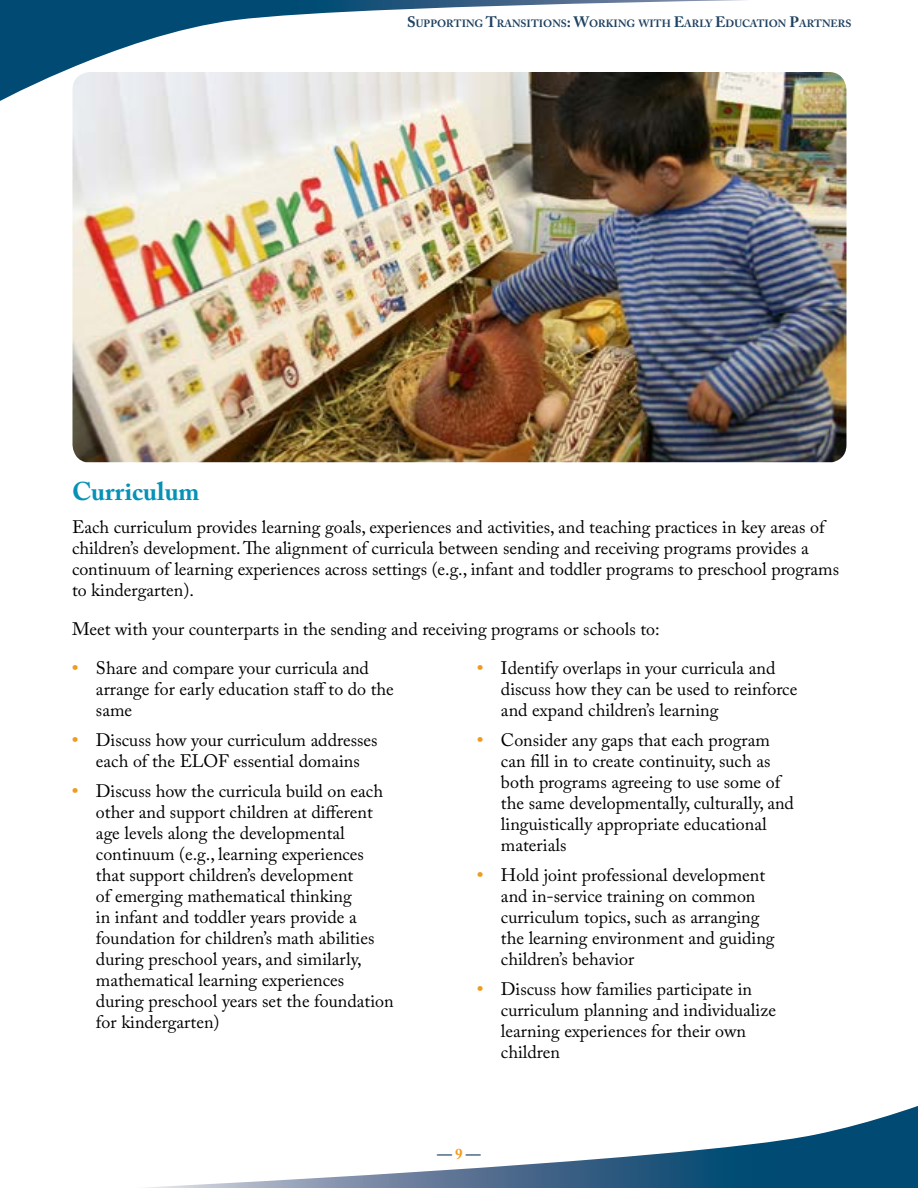
<style>
.page{position:relative;width:918px;height:1188px;background:#fff}
.page>*{position:absolute;margin:0;border:0;box-sizing:border-box;transform-origin:0 0}
.t1{font:700 25.5px "Adobe Caslon Pro";color:#0692b6}
.t2{font:18px/21px "Adobe Caslon Pro";color:#000}
.t3{font:700 15px "Adobe Caslon Pro";color:#1f4161}
.t4{font:700 10.5px "Adobe Caslon Pro";color:#1f4161}
.s1{font-size:15px}
.s2{font-weight:700;color:#f09b1f}
.s3{color:#f09b1f}
</style>
<div class="page">
<svg style="left:0;top:0;width:847px;height:108px"></svg>
<svg style="left:145px;top:1106px;width:773px;height:82px"></svg>
<img style="left:72px;top:72px;width:774px;height:390px">
<h2 class="t1" style="left:72px;top:477px;width:129px">Curriculum</h2>
<p class="t4" style="left:407px;top:17px;width:444px"><span class="s1">S</span>UPPORTING <span class="s1">T</span>RANSITIONS<span class="s1">: W</span>ORKING WITH <span class="s1">E</span>ARLY <span class="s1">E</span>DUCATION <span class="s1">P</span>ARTNERS</p>
<p class="t2" style="left:72px;top:517px;width:769px">Each curriculum provides learning goals, experiences and activities, and teaching practices in key areas of children’s development. The alignment of curricula between sending and receiving programs provides a continuum of learning experiences across settings (e.g., infant and toddler programs to preschool programs to kindergarten).</p>
<p class="t2" style="left:72px;top:619px;width:589px">Meet with your counterparts in the sending and receiving programs or schools to:</p>
<p class="t2" style="left:96px;top:658px;width:299px;text-indent:-24px"><span class="s2">•</span> Share and compare your curricula and arrange for early education staff to do the same</p>
<p class="t2" style="left:72px;top:730px;width:307px;text-align:center"><span class="s2">•</span> Discuss how your curriculum addresses each of the ELOF essential domains</p>
<p class="t2" style="left:96px;top:781px;width:299px;text-indent:-24px"><span class="s2">•</span> Discuss how the curricula build on each other and support children at different age levels along the developmental continuum (e.g., learning experiences that support children’s development<br>of emerging mathematical thinking<br>in infant and toddler years provide a foundation for children’s math abilities during preschool years, and similarly, mathematical learning experiences during preschool years set the foundation for kindergarten)</p>
<p class="t2" style="left:501px;top:658px;width:298px;text-indent:-24px"><span class="s2">•</span> Identify overlaps in your curricula and discuss how they can be used to reinforce and expand children’s learning</p>
<p class="t2" style="left:501px;top:730px;width:294px;text-indent:-24px"><span class="s2">•</span> Consider any gaps that each program can fill in to create continuity, such as both programs agreeing to use some of the same developmentally, culturally, and linguistically appropriate educational materials</p>
<p class="t2" style="left:501px;top:865px;width:275px;text-indent:-24px"><span class="s2">•</span> Hold joint professional development and in-service training on common curriculum topics, such as arranging the learning environment and guiding children’s behavior</p>
<p class="t2" style="left:501px;top:979px;width:277px;text-indent:-24px"><span class="s2">•</span> Discuss how families participate in curriculum planning and individualize learning experiences for their own children</p>
<p class="t3" style="left:437px;top:1145px;width:45px">— <span class="s3">9</span> —</p>
</div>
